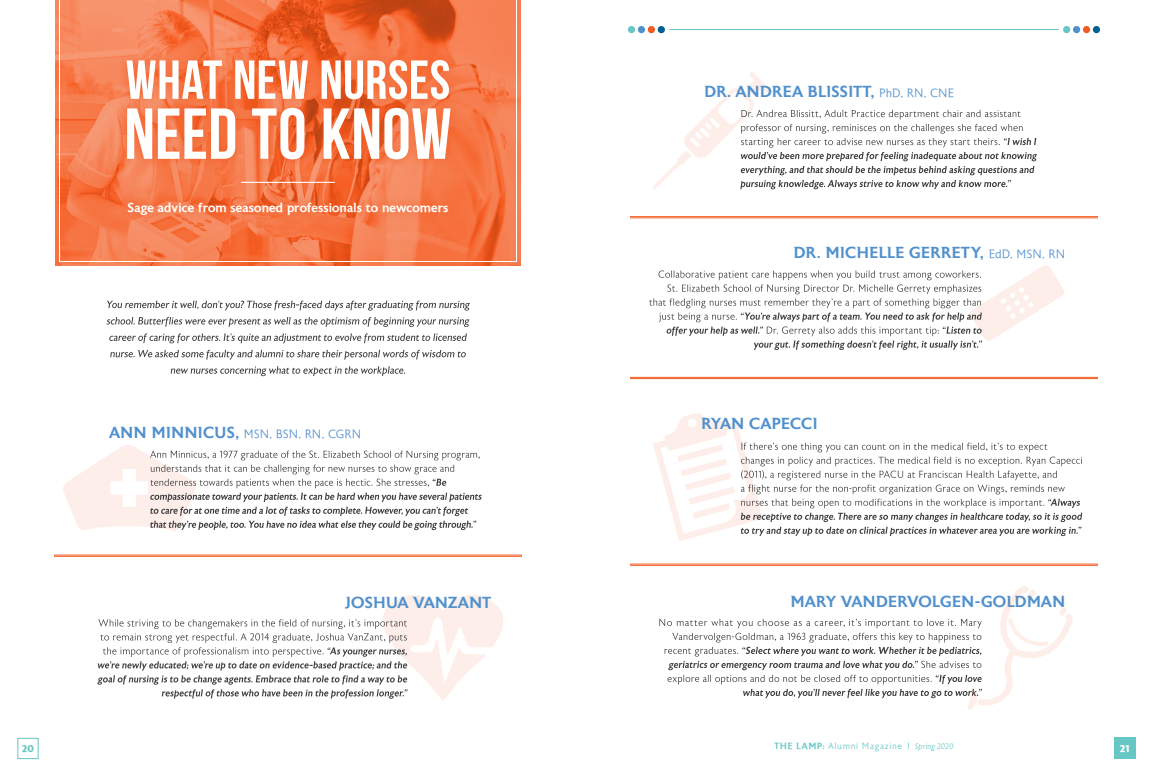
<style>
.page{position:relative;width:1152px;height:774px;background:#fff}
.page>*{position:absolute;margin:0;border:0;box-sizing:border-box;transform-origin:0 0}
.t1{font:700 72px "Bebas Neue";color:#fff}
.t2{font:700 54.9px "Bebas Neue";letter-spacing:.01em;color:#fff}
.t3{font:500 16px "Astoria";color:#5090cc}
.t4{font:500 13.2px "Astoria";letter-spacing:.005em;color:#fff}
.t5{font:300 12px "Astoria";letter-spacing:-.015em;color:#5090cc}
.t6{font:700 10px "Astoria";color:#66c7c5}
.t7{font:700 10px "Astoria";color:#fff}
.t8{font:300 9px "Astoria";letter-spacing:.055em;color:#66c7c5}
.s1{font-weight:500;font-size:16px}
.s2{font-weight:300;font-size:12px}
.s3{font-weight:500}
.s4{font-family:"Astoria Roman";font-weight:400}
.s5{font-style:italic;font-size:8px}
</style>
<div class="page">
<hr style="left:670px;top:29px;width:388px;height:1px;background:#66c7c5">
<div style="left:1093px;top:26px;width:7px;height:7px;background:#006192;border-radius:50%"></div>
<div style="left:1083px;top:26px;width:7px;height:7px;background:#f25b21;border-radius:50%"></div>
<div style="left:1073px;top:26px;width:7px;height:7px;background:#5090cc;border-radius:50%"></div>
<div style="left:1063px;top:26px;width:7px;height:7px;background:#66c7c5;border-radius:50%"></div>
<div style="left:658px;top:26px;width:7px;height:7px;background:#006192;border-radius:50%"></div>
<div style="left:648px;top:26px;width:7px;height:7px;background:#f25b21;border-radius:50%"></div>
<div style="left:638px;top:26px;width:7px;height:7px;background:#5090cc;border-radius:50%"></div>
<div style="left:628px;top:26px;width:7px;height:7px;background:#66c7c5;border-radius:50%"></div>
<hr style="left:54px;top:555px;width:468px;height:1px;background:#f25b21">
<hr style="left:54px;top:556px;width:468px;height:1px;background:#f25b21">
<hr style="left:630px;top:216px;width:468px;height:1px;background:#f25b21">
<hr style="left:630px;top:218px;width:468px;height:1px;background:#f25b21">
<hr style="left:630px;top:377px;width:468px;height:1px;background:#f25b21">
<hr style="left:630px;top:378px;width:468px;height:1px;background:#f25b21">
<hr style="left:630px;top:564px;width:468px;height:1px;background:#f25b21">
<hr style="left:630px;top:565px;width:468px;height:1px;background:#f25b21">
<svg style="left:55px;top:0;width:466px;height:266px;background:#f57b4c"></svg>
<svg style="left:59px;top:0;width:458px;height:262px;background:#f37a4b"></svg>
<svg style="left:63px;top:445px;width:419px;height:86px"></svg>
<svg style="left:653px;top:72px;width:384px;height:118px"></svg>
<svg style="left:653px;top:413px;width:429px;height:128px"></svg>
<svg style="left:97px;top:595px;width:407px;height:106px"></svg>
<svg style="left:649px;top:265px;width:415px;height:85px"></svg>
<div style="left:117px;top:51px;width:342px;height:118px;background:#f25b21;opacity:.8"></div>
<div style="left:119px;top:194px;width:338px;height:30px;background:#f25b21;opacity:.8"></div>
<hr style="left:241px;top:182px;width:94px;height:1px;background:#fff">
<svg style="left:171px;top:366px;width:234px;height:10px"></svg>
<svg style="left:110px;top:350px;width:356px;height:10px"></svg>
<svg style="left:109px;top:333px;width:358px;height:10px"></svg>
<svg style="left:107px;top:317px;width:362px;height:10px"></svg>
<svg style="left:107px;top:301px;width:363px;height:10px"></svg>
<svg style="left:659px;top:586px;width:414px;height:124px"></svg>
<div style="left:17px;top:738px;width:22px;height:21px;border:1px solid #66c7c5"></div>
<div style="left:1114px;top:738px;width:22px;height:21px;background:#66c7c5"></div>
<p class="t2" style="left:126px;top:50px;width:326px">WHAT NEW NURSES</p>
<p class="t1" style="left:124px;top:94px;width:329px">NEED TO KNOW</p>
<p class="t4" style="left:128px;top:200px;width:322px">Sage advice from seasoned professionals to newcomers</p>
<p class="t5" style="left:110px;top:428px;width:253px"><span class="s1">ANN MINNICUS,</span> MSN, BSN, RN, CGRN</p>
<p class="t3" style="left:345px;top:593px;width:148px">JOSHUA VANZANT</p>
<p class="t3" style="left:704px;top:83px;width:252px">DR. ANDREA BLISSITT, <span class="s2">PhD, RN, CNE</span></p>
<p class="t3" style="left:794px;top:244px;width:273px">DR. MICHELLE GERRETY, <span class="s2">EdD, MSN, RN</span></p>
<p class="t3" style="left:701px;top:415px;width:118px">RYAN CAPECCI</p>
<p class="t3" style="left:791px;top:593px;width:276px">MARY VANDERVOLGEN-GOLDMAN</p>
<p class="t8" style="left:774px;top:742px;width:181px"><span class="s3">THE LAMP:</span> Alumni Magazine <span class="s4">|</span> <span class="s5">Spring 2020</span></p>
<p class="t6" style="left:22px;top:743px;width:13px">20</p>
<p class="t7" style="left:1120px;top:743px;width:11px">21</p>
</div>
